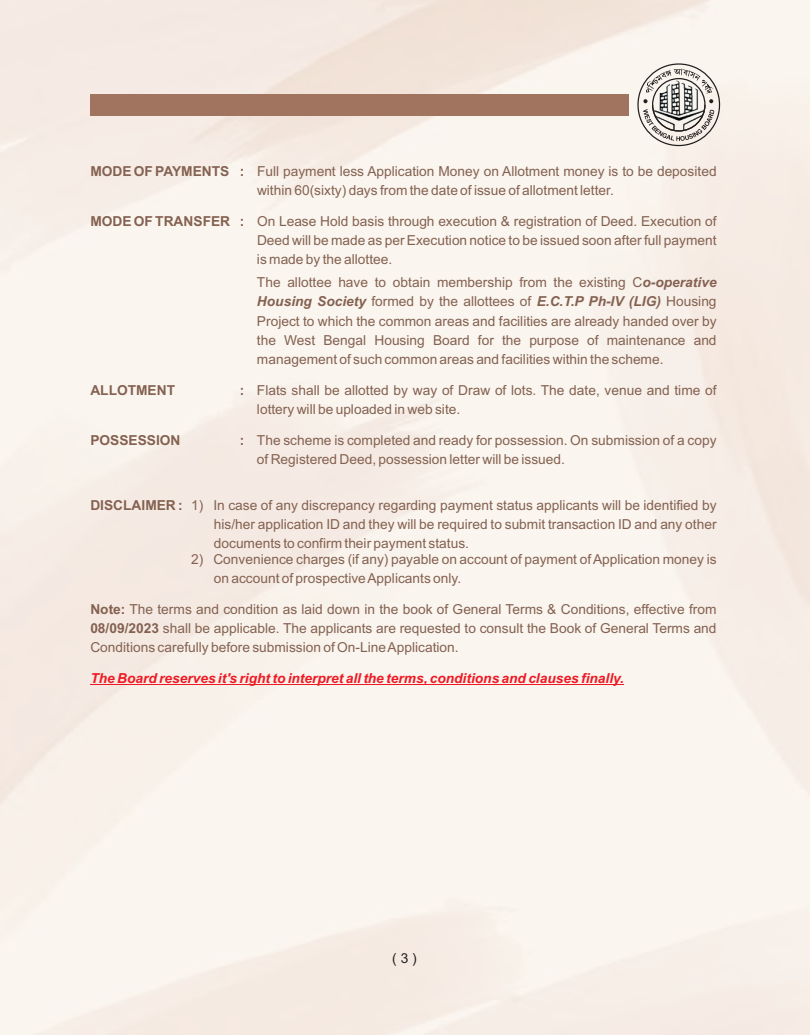
<style>
.page{position:relative;width:810px;height:1035px;background:#fff}
.page>*{position:absolute;margin:0;border:0;box-sizing:border-box;transform-origin:0 0}
.t1{font:13.75px/19.2px "Arial";color:#846150}
.t2{font:italic 700 13.75px "Arial";color:#ef1923}
.t3{font:700 13.75px "Arial";color:#846150}
.t4{font:13.75px "Arial";color:#241f1f}
.s1{font-weight:700}
.s2{font-weight:700;font-style:italic}
</style>
<div class="page">
<img style="left:0;top:0;width:810px;height:1035px">
<div style="left:90px;top:94px;width:539px;height:21px;background:#a17460"></div>
<div style="left:637px;top:63px;width:83px;height:83px;border:1px solid #241f1f;border-radius:50%"></div>
<svg style="left:643px;top:68px;width:71px;height:73px"></svg>
<hr style="left:90px;top:684px;width:534px;height:1px;background:#ef1923">
<p class="t1" style="left:257px;top:163px;width:461px;text-indent:-167px"><span class="s1">MODE OF PAYMENTS :</span> Full payment less Application Money on Allotment money is to be deposited within 60(sixty) days from the date of issue of allotment letter.</p>
<p class="t1" style="left:257px;top:213px;width:461px;text-align:justify;text-indent:-167px"><span class="s1">MODE OF TRANSFER :</span> On Lease Hold basis through execution &amp; registration of Deed. Execution of Deed will be made as per Execution notice to be issued soon after full payment is made by the allottee.</p>
<p class="t1" style="left:257px;top:274px;width:461px;text-align:justify">The allottee have to obtain membership from the existing C<span class="s2">o-operative Housing Society</span> formed by the allottees of <span class="s2">E.C.T.P Ph-IV (LIG)</span> Housing Project to which the common areas and facilities are already handed over by the West Bengal Housing Board for the purpose of maintenance and management of such common areas and facilities within the scheme.</p>
<p class="t3" style="left:90px;top:385px;width:86px">ALLOTMENT</p>
<p class="t1" style="left:257px;top:382px;width:461px;text-indent:-17px"><span class="s1">:</span> Flats shall be allotted by way of Draw of lots. The date, venue and time of lottery will be uploaded in web site.</p>
<p class="t3" style="left:90px;top:435px;width:92px">POSSESSION</p>
<p class="t1" style="left:257px;top:432px;width:461px;text-indent:-17px"><span class="s1">:</span> The scheme is completed and ready for possession. On submission of a copy of Registered Deed, possession letter will be issued.</p>
<p class="t1" style="left:214px;top:497px;width:504px;text-align:justify;text-indent:-123px"><span class="s1">DISCLAIMER :</span> 1) In case of any discrepancy regarding payment status applicants will be identified by his/her application ID and they will be required to submit transaction ID and any other documents to confirm their payment status.</p>
<p class="t1" style="left:214px;top:551px;width:504px;text-indent:-23px">2) Convenience charges (if any) payable on account of payment of Application money is on account of prospective Applicants only.</p>
<p class="t1" style="left:90px;top:600px;width:628px;text-align:justify"><span class="s1">Note:</span> The terms and condition as laid down in the book of General Terms &amp; Conditions, effective from <span class="s1">08/09/2023</span> shall be applicable. The applicants are requested to consult the Book of General Terms and Conditions carefully before submission of On-Line Application.</p>
<p class="t2" style="left:90px;top:673px;width:535px">The Board reserves it's right to interpret all the terms, conditions and clauses finally.</p>
<p class="t4" style="left:392px;top:953px;width:26px">( 3 )</p>
</div>
